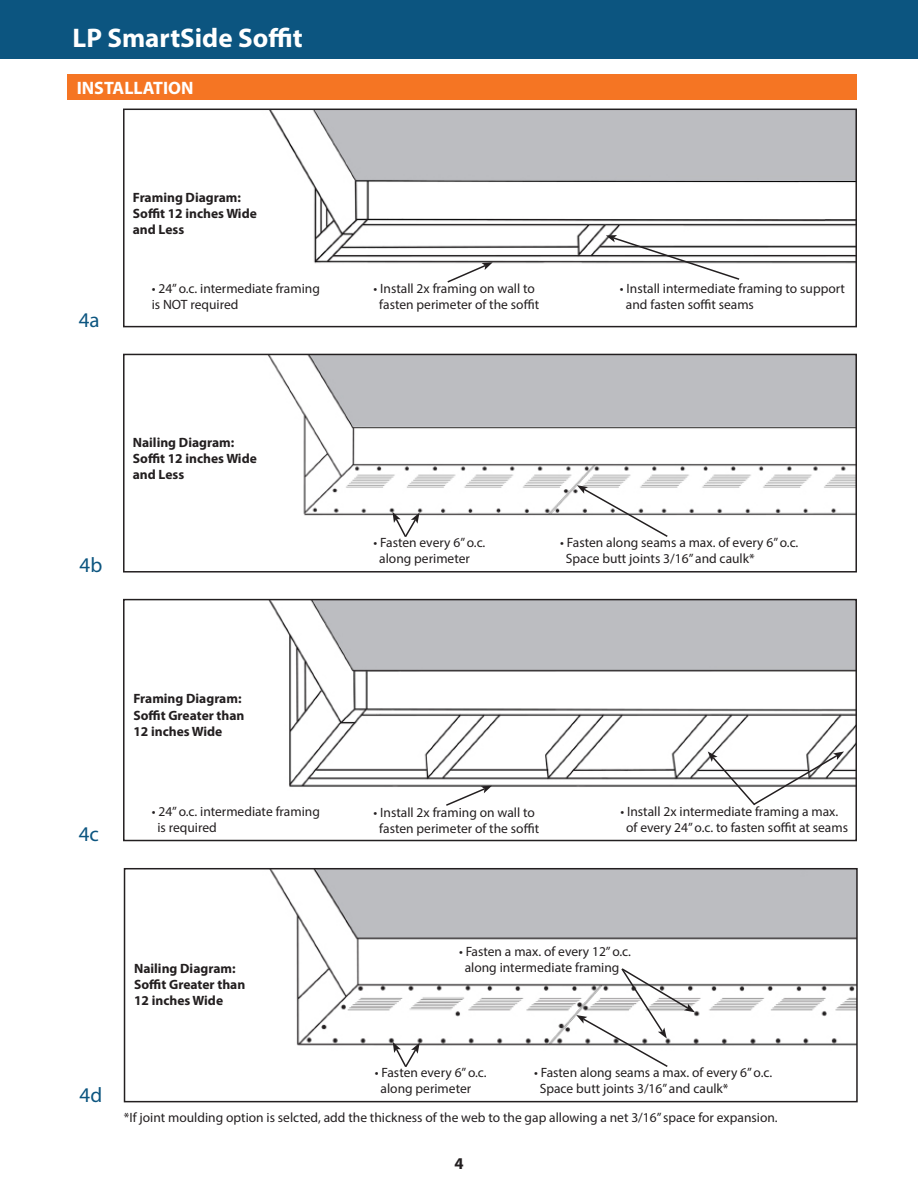
<style>
.page{position:relative;width:918px;height:1188px;background:#fff}
.page>*{position:absolute;margin:0;border:0;box-sizing:border-box;transform-origin:0 0}
.t1{font:700 27px "Myriad Pro";color:#fff}
.t2{font:21px "Myriad Pro";color:#0c5580}
.t3{font:700 18px "Myriad Pro";color:#fff}
.t4{font:700 16.5px "Myriad Pro";color:#231f20}
.t5{font:13.5px/16.2px "Myriad Pro";color:#231f20}
.t6{font:700 13.5px/16.2px "Myriad Pro";color:#231f20}
</style>
<div class="page">
<img style="left:270px;top:112px;width:584px;height:152px">
<div style="left:123px;top:109px;width:734px;height:218px;border:2px solid #231f20"></div>
<div style="left:0;top:0;width:918px;height:58px;background:#0c5580"></div>
<div style="left:68px;top:74px;width:789px;height:26px;background:#f57523"></div>
<img style="left:269px;top:602px;width:585px;height:185px">
<div style="left:123px;top:599px;width:734px;height:242px;border:2px solid #231f20"></div>
<svg style="left:446px;top:262px;width:47px;height:21px"></svg>
<svg style="left:606px;top:235px;width:135px;height:45px"></svg>
<svg style="left:444px;top:786px;width:48px;height:20px"></svg>
<svg style="left:708px;top:751px;width:136px;height:55px"></svg>
<img style="left:269px;top:357px;width:585px;height:159px">
<div style="left:123px;top:354px;width:734px;height:219px;border:2px solid #231f20"></div>
<img style="left:270px;top:871px;width:585px;height:175px">
<div style="left:124px;top:868px;width:734px;height:234px;border:2px solid #231f20"></div>
<svg style="left:577px;top:485px;width:92px;height:52px"></svg>
<svg style="left:392px;top:512px;width:27px;height:25px"></svg>
<svg style="left:393px;top:1042px;width:27px;height:25px"></svg>
<svg style="left:576px;top:967px;width:119px;height:100px"></svg>
<p class="t1" style="left:73px;top:20px;width:232px">LP SmartSide Soffit</p>
<p class="t1" style="left:73px;top:32px;width:178px">TRIM &amp; FASCIA</p>
<p class="t3" style="left:77px;top:76px;width:118px">INSTALLATION</p>
<p class="t2" style="left:79px;top:307px;width:22px">4a</p>
<p class="t6" style="left:133px;top:189px;width:126px">Framing Diagram:<br>Soffit 12 inches Wide and Less</p>
<p class="t5" style="left:152px;top:280px;width:170px">• 24” o.c. intermediate framing is NOT required</p>
<p class="t2" style="left:80px;top:552px;width:24px">4b</p>
<p class="t6" style="left:133px;top:434px;width:126px">Nailing Diagram:<br>Soffit 12 inches Wide and Less</p>
<p class="t5" style="left:374px;top:280px;width:163px">• Install 2x framing on wall to</p>
<p class="t5" style="left:379px;top:296px;width:161px">fasten perimeter of the soffit</p>
<p class="t5" style="left:626px;top:280px;width:221px;text-indent:-6px">• Install intermediate framing to support and fasten soffit seams</p>
<p class="t5" style="left:374px;top:534px;width:113px">• Fasten every 6” o.c.</p>
<p class="t5" style="left:379px;top:550px;width:92px">along perimeter</p>
<p class="t5" style="left:560px;top:534px;width:240px">• Fasten along seams a max. of every 6” o.c.</p>
<p class="t5" style="left:566px;top:550px;width:190px">Space butt joints 3/16” and caulk*</p>
<p class="t2" style="left:79px;top:821px;width:22px">4c</p>
<p class="t6" style="left:133px;top:690px;width:113px">Framing Diagram:<br>Soffit Greater than<br>12 inches Wide</p>
<p class="t5" style="left:152px;top:803px;width:170px">• 24” o.c. intermediate framing</p>
<p class="t5" style="left:157px;top:819px;width:61px">is required</p>
<p class="t5" style="left:374px;top:804px;width:163px">• Install 2x framing on wall to</p>
<p class="t5" style="left:379px;top:821px;width:161px">fasten perimeter of the soffit</p>
<p class="t5" style="left:620px;top:803px;width:219px">• Install 2x intermediate framing a max.</p>
<p class="t5" style="left:626px;top:819px;width:223px">of every 24” o.c. to fasten soffit at seams</p>
<p class="t6" style="left:134px;top:959px;width:113px">Nailing Diagram:<br>Soffit Greater than</p>
<p class="t6" style="left:134px;top:992px;width:91px">12 inches Wide</p>
<p class="t5" style="left:459px;top:943px;width:174px">• Fasten a max. of every 12” o.c.</p>
<p class="t5" style="left:465px;top:959px;width:156px">along intermediate framing</p>
<p class="t2" style="left:80px;top:1082px;width:24px">4d</p>
<p class="t5" style="left:375px;top:1064px;width:113px">• Fasten every 6” o.c.</p>
<p class="t5" style="left:381px;top:1081px;width:92px">along perimeter</p>
<p class="t5" style="left:534px;top:1064px;width:240px">• Fasten along seams a max. of every 6” o.c.</p>
<p class="t5" style="left:540px;top:1081px;width:190px">Space butt joints 3/16” and caulk*</p>
<p class="t5" style="left:124px;top:1109px;width:655px">*If joint moulding option is selcted, add the thickness of the web to the gap allowing a net 3/16” space for expansion.</p>
<p class="t4" style="left:454px;top:1153px;width:11px">4</p>
</div>
